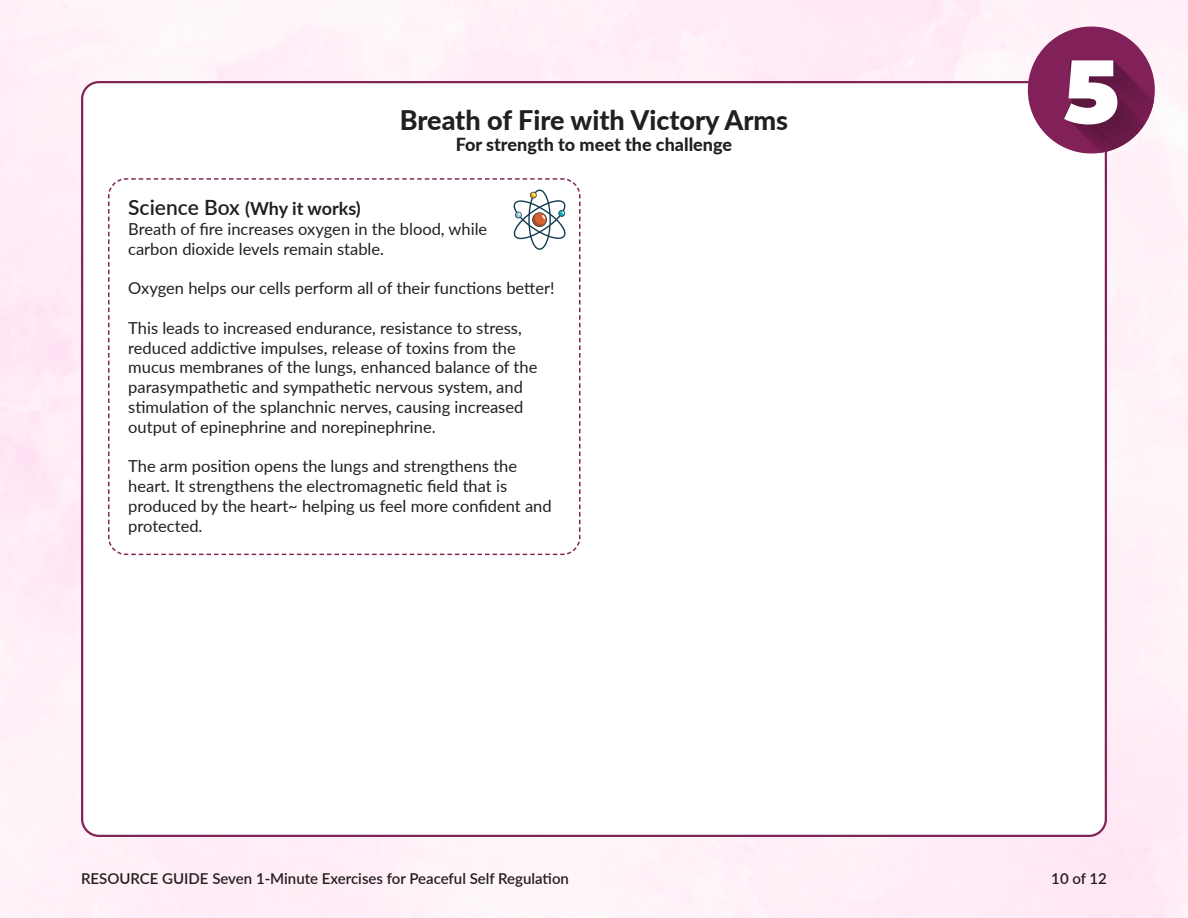
<style>
.page{position:relative;width:1188px;height:918px;background:#fff}
.page>*{position:absolute;margin:0;border:0;box-sizing:border-box;transform-origin:0 0}
.t1{font:900 89.55px "Montserrat";color:#fff}
.t2{font:800 27px "Lato";color:#231f20}
.t3{font:800 18px "Lato";color:#231f20}
.t4{font:700 18px "Lato";color:#231f20}
.t5{font:16.5px/19.8px "Lato";color:#231f20}
.t6{font:600 15px "Lato";color:#231f20}
.s1{font-weight:600;font-size:21px}
</style>
<div class="page">
<img style="left:0;top:0;width:1188px;height:918px">
<div style="left:82px;top:82px;width:1024px;height:754px;background:#fff;border-radius:17px"></div>
<svg style="left:108px;top:178px;width:473px;height:378px"></svg>
<svg style="left:130px;top:178px;width:451px;height:354px"></svg>
<div style="left:1028px;top:27px;width:127px;height:127px;background:#822159;border-radius:50%"></div>
<svg style="left:1064px;top:60px;width:91px;height:94px"></svg>
<p class="t2" style="left:400px;top:100px;width:390px">Breath of Fire with Victory Arms</p>
<p class="t3" style="left:456px;top:131px;width:278px">For strength to meet the challenge</p>
<p class="t4" style="left:128px;top:195px;width:234px"><span class="s1">Science Box</span> (Why it works)</p>
<p class="t5" style="left:128px;top:218px;width:361px">Breath of fire increases oxygen in the blood, while carbon dioxide levels remain stable.</p>
<p class="t5" style="left:128px;top:278px;width:428px">Oxygen helps our cells perform all of their functions better!</p>
<p class="t5" style="left:128px;top:317px;width:411px">This leads to increased endurance, resistance to stress, reduced addictive impulses, release of toxins from the mucus membranes of the lungs, enhanced balance of the parasympathetic and sympathetic nervous system, and stimulation of the splanchnic nerves, causing increased output of epinephrine and norepinephrine.</p>
<p class="t5" style="left:128px;top:456px;width:425px">The arm position opens the lungs and strengthens the heart. It strengthens the electromagnetic field that is produced by the heart~ helping us feel more confident and protected.</p>
<p class="t1" style="left:1064px;top:24px;width:57px">5</p>
<p class="t6" style="left:81px;top:867px;width:490px">RESOURCE GUIDE Seven 1-Minute Exercises for Peaceful Self Regulation</p>
<p class="t6" style="left:1051px;top:867px;width:57px">10 of 12</p>
</div>
